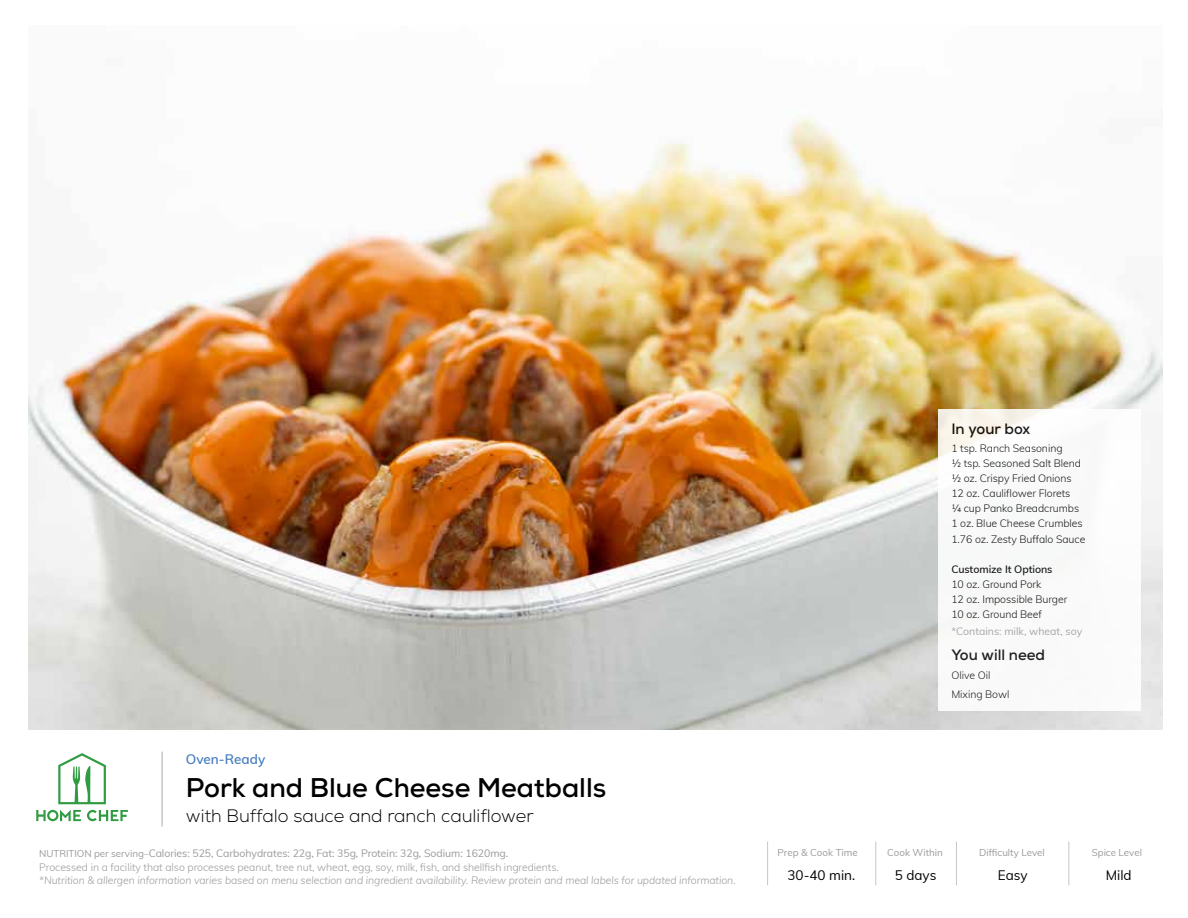
<style>
.page{position:relative;width:1188px;height:918px;background:#fff}
.page>*{position:absolute;margin:0;border:0;box-sizing:border-box;transform-origin:0 0}
.t1{font:700 27px "Nexa";color:#000}
.t2{font:300 18px "Nexa";color:#000}
.t3{font:700 15px "Nexa";color:#000}
.t4{font:13.5px "Muli";color:#000}
.t5{font:600 13.5px "Muli";color:#447bbe}
.t6{font:300 10.5px/15px "Muli";letter-spacing:-.005em;color:#000}
.t7{font:300 10.5px/13.5px "Muli";letter-spacing:-.005em;color:#9a9a9a}
.t8{font:italic 300 10.5px "Muli";letter-spacing:-.005em;color:#9a9a9a}
.t9{font:10.5px "Muli";color:#9a9a9a}
.t10{font:600 10.5px "Muli";letter-spacing:-.005em;color:#000}
.t11{font:9.75px "Muli";color:#9a9a9a}
.s1{font-weight:400;font-size:9.75px}
.s2{font-weight:400}
</style>
<div class="page">
<img style="left:29px;top:117px;width:1133px;height:613px">
<hr style="left:162px;top:752px;width:1px;height:75px;background:#c7c6c5">
<div style="left:938px;top:410px;width:203px;height:301px;background:#fff"></div>
<hr style="left:162px;top:751px;width:1px;height:75px;background:#c7c6c5">
<svg style="left:36px;top:753px;width:92px;height:68px"></svg>
<hr style="left:875px;top:842px;width:1px;height:43px;background:#c7c6c5">
<hr style="left:956px;top:842px;width:1px;height:43px;background:#c7c6c5">
<hr style="left:1068px;top:842px;width:1px;height:43px;background:#c7c6c5">
<hr style="left:767px;top:842px;width:1px;height:43px;background:#c7c6c5">
<p class="t5" style="left:186px;top:749px;width:81px">Oven-Ready</p>
<h1 class="t1" style="left:186px;top:770px;width:422px">Pork and Blue Cheese Meatballs</h1>
<h2 class="t2" style="left:186px;top:805px;width:349px">with Buffalo sauce and ranch cauliflower</h2>
<p class="t7" style="left:39px;top:846px;width:521px"><span class="s1">NUTRITION per serving–</span><span class="s2">Calories: 525, Carbohydrates: 22g, Fat: 35g, Protein: 32g, Sodium: 1620mg.<br></span>Processed in a facility that also processes peanut, tree nut, wheat, egg, soy, milk, fish, and shellfish ingredients.</p>
<p class="t8" style="left:39px;top:873px;width:698px">*Nutrition &amp; allergen information varies based on menu selection and ingredient availability. Review protein and meal labels for updated information.</p>
<h3 class="t3" style="left:951px;top:419px;width:80px">In your box</h3>
<p class="t6" style="left:951px;top:441px;width:135px">1 tsp. Ranch Seasoning<br>½ tsp. Seasoned Salt Blend ½ oz. Crispy Fried Onions<br>12 oz. Cauliflower Florets<br>¼ cup Panko Breadcrumbs<br>1 oz. Blue Cheese Crumbles<br>1.76 oz. Zesty Buffalo Sauce</p>
<p class="t10" style="left:951px;top:561px;width:103px">Customize It Options</p>
<p class="t6" style="left:951px;top:576px;width:118px">10 oz. Ground Pork<br>12 oz. Impossible Burger<br>10 oz. Ground Beef</p>
<p class="t9" style="left:951px;top:624px;width:132px">*Contains: milk, wheat, soy</p>
<h3 class="t3" style="left:951px;top:645px;width:95px">You will need</h3>
<p class="t6" style="left:951px;top:665px;width:60px;line-height:18.8px">Olive Oil<br>Mixing Bowl</p>
<p class="t11" style="left:778px;top:845px;width:82px">Prep &amp; Cook Time</p>
<p class="t11" style="left:887px;top:845px;width:57px">Cook Within</p>
<p class="t11" style="left:979px;top:845px;width:67px">Difficulty Level</p>
<p class="t11" style="left:1092px;top:845px;width:52px">Spice Level</p>
<p class="t4" style="left:787px;top:865px;width:69px">30-40 min.</p>
<p class="t4" style="left:895px;top:865px;width:43px">5 days</p>
<p class="t4" style="left:998px;top:865px;width:31px">Easy</p>
<p class="t4" style="left:1106px;top:865px;width:27px">Mild</p>
</div>
